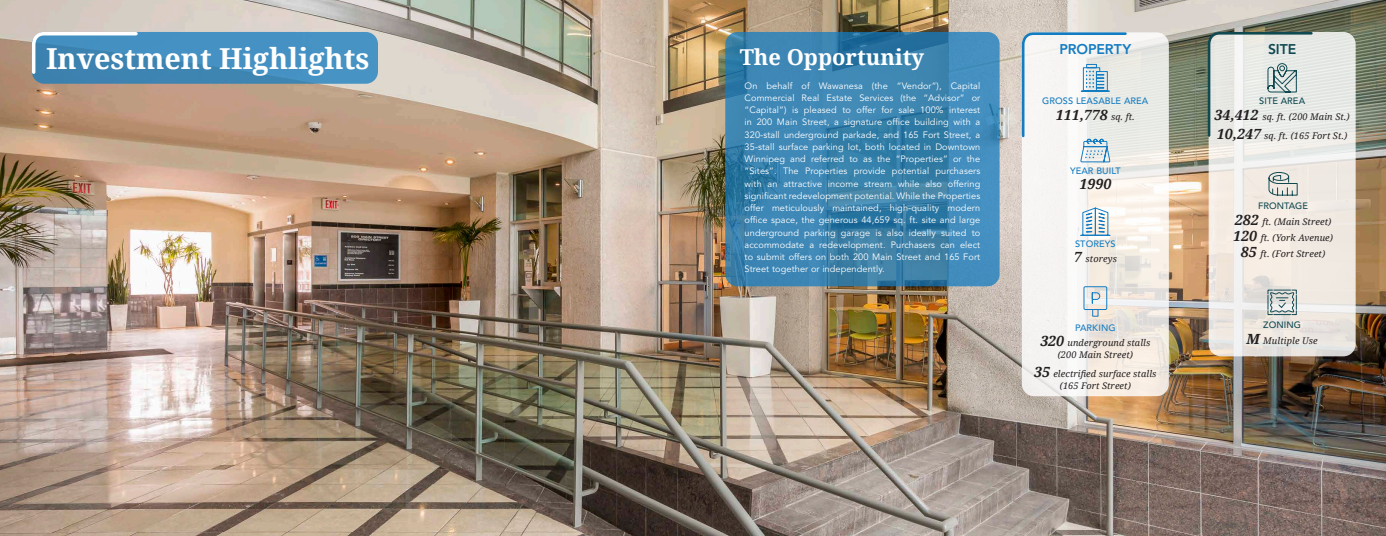
<style>
.page{position:relative;width:1386px;height:536px;background:#fff}
.page>*{position:absolute;margin:0;border:0;box-sizing:border-box;transform-origin:0 0}
.t1{font:700 28.88px "Droid Serif";color:#fff}
.t2{font:700 21.88px "Droid Serif";color:#fff}
.t3{font:italic 700 14px "Droid Serif";letter-spacing:.01em;color:#231f20}
.t4{font:800 14px "Avenir LT Std";letter-spacing:-.005em;color:#147cc1}
.t5{font:800 14px "Avenir LT Std";color:#114951}
.t6{font:9.19px/12.2px "Avenir LT Std";letter-spacing:.01em;color:#fff;text-align:justify}
.t7{font:italic 9.19px/11.5px "Droid Serif";letter-spacing:.01em;color:#231f20;text-align:center}
.t8{font:500 9.19px "Avenir LT Std";letter-spacing:.01em;color:#147cc1}
.t9{font:500 9.19px "Avenir LT Std";letter-spacing:.01em;color:#114951}
.s1{font-weight:400;font-size:9.19px}
.s2{font-weight:700;font-size:14px}
</style>
<div class="page">
<img style="left:0;top:0;width:1386px;height:536px">
<div style="left:32px;top:32px;width:346px;height:52px;background:linear-gradient(to right,#3d80ad,#4796c8);border-radius:12px"></div>
<svg style="left:30px;top:30px;width:109px;height:46px;background:#5a95bc"></svg>
<svg style="left:725px;top:32px;width:275px;height:254px;background:#3a83af"></svg>
<svg style="left:1022px;top:32px;width:147px;height:364px"></svg>
<svg style="left:1209px;top:32px;width:147px;height:324px;background:#ede9e3"></svg>
<svg style="left:1206px;top:31px;width:108px;height:107px;background:#d5dbd8"></svg>
<svg style="left:1083px;top:286px;width:25px;height:31px"></svg>
<svg style="left:1080px;top:207px;width:31px;height:29px"></svg>
<svg style="left:1268px;top:171px;width:30px;height:25px"></svg>
<svg style="left:1021px;top:31px;width:107px;height:131px"></svg>
<svg style="left:1267px;top:289px;width:30px;height:26px"></svg>
<h1 class="t1" style="left:46px;top:38px;width:325px">Investment Highlights</h1>
<h2 class="t2" style="left:740px;top:41px;width:186px">The Opportunity</h2>
<h3 class="t4" style="left:1059px;top:41px;width:73px">PROPERTY</h3>
<h3 class="t5" style="left:1268px;top:41px;width:30px">SITE</h3>
<p class="t6" style="left:745px;top:79px;width:237px">On behalf of Wawanesa (the “Vendor”), Capital Commercial Real Estate Services (the “Advisor” or “Capital”) is pleased to offer for sale 100% interest in 200 Main Street, a signature office building with a 320-stall underground parkade, and 165 Fort Street, a 35-stall surface parking lot, both located in Downtown Winnipeg and referred to as the “Properties” or the “Sites”. The Properties provide potential purchasers with an attractive income stream while also offering significant redevelopment potential. While the Properties offer meticulously maintained, high-quality modern office space, the generous 44,659 sq. ft. site and large underground parking garage is also ideally suited to accommodate a redevelopment. Purchasers can elect to submit offers on both 200 Main Street and 165 Fort Street together or independently.</p>
<p class="t8" style="left:1042px;top:96px;width:108px">GROSS LEASABLE AREA</p>
<h3 class="t3" style="left:1056px;top:105px;width:81px">111,778 <span class="s1">sq. ft.</span></h3>
<p class="t9" style="left:1259px;top:96px;width:48px">SITE AREA</p>
<p class="t7" style="left:1214px;top:107px;width:137px;line-height:19.4px;text-align:left"><span class="s2">34,412</span> sq. ft. (200 Main St.)<br><span class="s2">10,247</span> sq. ft. (165 Fort St.)</p>
<p class="t8" style="left:1070px;top:165px;width:52px">YEAR BUILT</p>
<h3 class="t3" style="left:1080px;top:174px;width:33px">1990</h3>
<p class="t9" style="left:1258px;top:201px;width:52px">FRONTAGE</p>
<p class="t7" style="left:1233px;top:213px;width:102px;line-height:15.8px"><span class="s2">282</span> ft. (Main Street)<br><span class="s2">120</span> ft. (York Avenue)<br><span class="s2">85</span> ft. (Fort Street)</p>
<p class="t8" style="left:1075px;top:238px;width:42px">STOREYS</p>
<p class="t7" style="left:1074px;top:253px;width:45px"><span class="s2">7</span> storeys</p>
<p class="t8" style="left:1075px;top:322px;width:42px">PARKING</p>
<p class="t7" style="left:1040px;top:337px;width:112px"><span class="s2">320</span> underground stalls (200 Main Street)</p>
<p class="t7" style="left:1034px;top:368px;width:124px"><span class="s2">35</span> electrified surface stalls (165 Fort Street)</p>
<p class="t9" style="left:1263px;top:319px;width:39px">ZONING</p>
<p class="t7" style="left:1247px;top:334px;width:73px"><span class="s2">M</span> Multiple Use</p>
</div>
